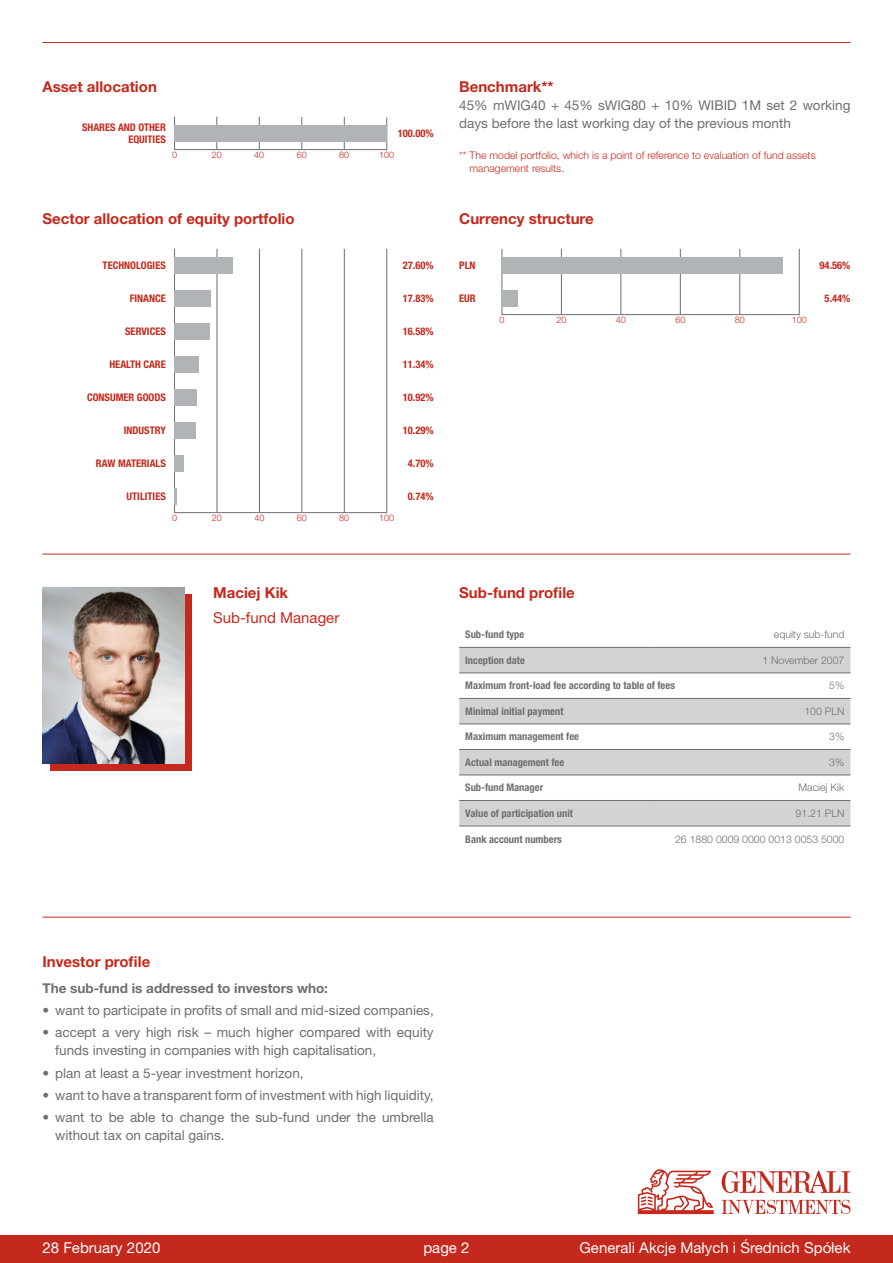
<style>
.page{position:relative;width:893px;height:1263px;background:#fff}
.page>*{position:absolute;margin:0;border:0;box-sizing:border-box;transform-origin:0 0}
.t1{font:700 15px "Helvetica Neue LT Pro";color:#c5281c}
.t2{font:15px "Helvetica Neue LT Pro";color:#fff}
.t3{font:15px "Helvetica Neue LT Pro";color:#c5281c}
.t4{font:13.5px/18px "Helvetica Neue LT Pro";color:#6d6e71}
.t5{font:700 13.5px "Helvetica Neue LT Pro";color:#6d6e71}
.t6{font:700 condensed 10.5px "Helvetica Neue LT Pro";color:#6d6e71}
.t7{font:700 condensed 10.5px/12.6px "Helvetica Neue LT Pro";color:#c5281c;text-align:right}
.t8{font:300 10.5px/12.6px "Helvetica Neue LT Pro";color:#c5281c}
.t9{font:300 10.5px "Helvetica Neue LT Pro";color:#6d6e71}
.t10{font:300 9px "Helvetica Neue LT Pro";color:#c5281c}
</style>
<div class="page">
<hr style="left:43px;top:42px;width:807px;height:1px;background:#c5281c">
<hr style="left:43px;top:554px;width:807px;height:1px;background:#c5281c">
<hr style="left:43px;top:917px;width:807px;height:1px;background:#c5281c">
<hr style="left:217px;top:117px;width:1px;height:33px;background:#6d6e71">
<hr style="left:259px;top:117px;width:1px;height:33px;background:#6d6e71">
<hr style="left:302px;top:117px;width:1px;height:33px;background:#6d6e71">
<hr style="left:344px;top:117px;width:1px;height:33px;background:#6d6e71">
<hr style="left:386px;top:118px;width:1px;height:32px;background:#6d6e71">
<hr style="left:174px;top:117px;width:1px;height:33px;background:#6d6e71">
<hr style="left:174px;top:149px;width:213px;height:1px;background:#6d6e71">
<svg style="left:459px;top:646px;width:391px;height:1px"></svg>
<svg style="left:459px;top:648px;width:391px;height:178px;fill:#d1d3d4"></svg>
<hr style="left:459px;top:647px;width:196px;height:1px;background:#6d6e71">
<hr style="left:655px;top:647px;width:195px;height:1px;background:#6d6e71">
<hr style="left:459px;top:673px;width:196px;height:1px;background:#6d6e71">
<hr style="left:655px;top:673px;width:195px;height:1px;background:#6d6e71">
<hr style="left:459px;top:698px;width:196px;height:1px;background:#6d6e71">
<hr style="left:655px;top:698px;width:195px;height:1px;background:#6d6e71">
<hr style="left:459px;top:724px;width:196px;height:1px;background:#6d6e71">
<hr style="left:655px;top:724px;width:195px;height:1px;background:#6d6e71">
<hr style="left:459px;top:749px;width:196px;height:1px;background:#6d6e71">
<hr style="left:655px;top:749px;width:195px;height:1px;background:#6d6e71">
<hr style="left:459px;top:775px;width:196px;height:1px;background:#6d6e71">
<hr style="left:655px;top:775px;width:195px;height:1px;background:#6d6e71">
<hr style="left:459px;top:800px;width:196px;height:1px;background:#6d6e71">
<hr style="left:655px;top:800px;width:195px;height:1px;background:#6d6e71">
<hr style="left:459px;top:826px;width:196px;height:1px;background:#6d6e71">
<hr style="left:655px;top:826px;width:195px;height:1px;background:#6d6e71">
<div style="left:50px;top:594px;width:142px;height:177px;background:#c5281c"></div>
<img style="left:43px;top:587px;width:141px;height:177px">
<hr style="left:217px;top:249px;width:1px;height:264px;background:#6d6e71">
<hr style="left:259px;top:249px;width:1px;height:264px;background:#6d6e71">
<hr style="left:302px;top:249px;width:1px;height:264px;background:#6d6e71">
<hr style="left:344px;top:249px;width:1px;height:264px;background:#6d6e71">
<hr style="left:386px;top:249px;width:1px;height:264px;background:#6d6e71">
<hr style="left:174px;top:249px;width:1px;height:264px;background:#6d6e71">
<hr style="left:174px;top:512px;width:213px;height:1px;background:#6d6e71">
<hr style="left:561px;top:249px;width:1px;height:66px;background:#6d6e71">
<hr style="left:621px;top:249px;width:1px;height:66px;background:#6d6e71">
<hr style="left:680px;top:249px;width:1px;height:66px;background:#6d6e71">
<hr style="left:739px;top:249px;width:1px;height:66px;background:#6d6e71">
<hr style="left:799px;top:249px;width:1px;height:66px;background:#6d6e71">
<hr style="left:502px;top:249px;width:1px;height:66px;background:#6d6e71">
<hr style="left:502px;top:314px;width:297px;height:1px;background:#6d6e71">
<div style="left:174px;top:125px;width:213px;height:17px;background:#b1b4b6"></div>
<div style="left:502px;top:257px;width:281px;height:17px;background:#b1b4b6"></div>
<div style="left:502px;top:290px;width:16px;height:17px;background:#b1b4b6"></div>
<div style="left:174px;top:257px;width:59px;height:17px;background:#b1b4b6"></div>
<div style="left:174px;top:290px;width:37px;height:17px;background:#b1b4b6"></div>
<div style="left:174px;top:323px;width:35px;height:17px;background:#b1b4b6"></div>
<div style="left:174px;top:356px;width:25px;height:17px;background:#b1b4b6"></div>
<div style="left:174px;top:389px;width:23px;height:17px;background:#b1b4b6"></div>
<div style="left:174px;top:422px;width:22px;height:17px;background:#b1b4b6"></div>
<div style="left:174px;top:455px;width:10px;height:17px;background:#b1b4b6"></div>
<hr style="left:174px;top:488px;width:3px;height:17px;background:#b1b4b6">
<div style="left:0;top:1235px;width:893px;height:28px;background:#c5281c"></div>
<svg style="left:638px;top:1169px;width:76px;height:45px"></svg>
<svg style="left:722px;top:1200px;width:128px;height:14px"></svg>
<svg style="left:722px;top:1171px;width:128px;height:22px"></svg>
<p class="t1" style="left:43px;top:77px;width:116px">Asset allocation</p>
<p class="t7" style="left:82px;top:121px;width:85px">SHARES AND OTHER<br>EQUITIES</p>
<p class="t7" style="left:398px;top:127px;width:37px">100.00%</p>
<p class="t10" style="left:172px;top:149px;width:7px">0</p>
<p class="t10" style="left:212px;top:149px;width:12px">20</p>
<p class="t10" style="left:254px;top:149px;width:12px">40</p>
<p class="t10" style="left:297px;top:149px;width:12px">60</p>
<p class="t10" style="left:339px;top:149px;width:12px">80</p>
<p class="t10" style="left:379px;top:149px;width:17px">100</p>
<p class="t1" style="left:459px;top:77px;width:96px">Benchmark**</p>
<p class="t4" style="left:459px;top:96px;width:393px">45% mWIG40 + 45% sWIG80 + 10% WIBID 1M set 2 working days before the last working day of the previous month</p>
<p class="t8" style="left:470px;top:149px;width:348px;text-indent:-10px">** The model portfolio, which is a point of reference to evaluation of fund assets management results.</p>
<p class="t1" style="left:43px;top:209px;width:254px">Sector allocation of equity portfolio</p>
<p class="t1" style="left:459px;top:209px;width:136px">Currency structure</p>
<p class="t7" style="left:103px;top:259px;width:65px">TECHNOLOGIES</p>
<p class="t7" style="left:130px;top:292px;width:38px">FINANCE</p>
<p class="t7" style="left:125px;top:325px;width:42px">SERVICES</p>
<p class="t7" style="left:109px;top:358px;width:58px">HEALTH CARE</p>
<p class="t7" style="left:87px;top:391px;width:80px">CONSUMER GOODS</p>
<p class="t7" style="left:124px;top:424px;width:44px">INDUSTRY</p>
<p class="t7" style="left:96px;top:457px;width:71px">RAW MATERIALS</p>
<p class="t7" style="left:127px;top:490px;width:41px">UTILITIES</p>
<p class="t10" style="left:172px;top:512px;width:7px">0</p>
<p class="t10" style="left:212px;top:512px;width:12px">20</p>
<p class="t10" style="left:254px;top:512px;width:12px">40</p>
<p class="t10" style="left:297px;top:512px;width:12px">60</p>
<p class="t10" style="left:339px;top:512px;width:12px">80</p>
<p class="t10" style="left:379px;top:512px;width:17px">100</p>
<p class="t7" style="left:403px;top:259px;width:32px">27.60%</p>
<p class="t7" style="left:403px;top:292px;width:32px">17.83%</p>
<p class="t7" style="left:403px;top:325px;width:32px">16.58%</p>
<p class="t7" style="left:403px;top:358px;width:32px">11.34%</p>
<p class="t7" style="left:403px;top:391px;width:32px">10.92%</p>
<p class="t7" style="left:403px;top:424px;width:32px">10.29%</p>
<p class="t7" style="left:408px;top:457px;width:27px">4.70%</p>
<p class="t7" style="left:408px;top:490px;width:27px">0.74%</p>
<p class="t7" style="left:459px;top:259px;width:18px">PLN</p>
<p class="t7" style="left:459px;top:292px;width:18px">EUR</p>
<p class="t10" style="left:499px;top:314px;width:7px">0</p>
<p class="t10" style="left:556px;top:314px;width:12px">20</p>
<p class="t10" style="left:616px;top:314px;width:12px">40</p>
<p class="t10" style="left:675px;top:314px;width:12px">60</p>
<p class="t10" style="left:735px;top:314px;width:12px">80</p>
<p class="t10" style="left:792px;top:314px;width:17px">100</p>
<p class="t7" style="left:820px;top:259px;width:32px">94.56%</p>
<p class="t7" style="left:825px;top:292px;width:27px">5.44%</p>
<p class="t1" style="left:213px;top:583px;width:76px">Maciej Kik</p>
<p class="t3" style="left:213px;top:608px;width:128px">Sub-fund Manager</p>
<p class="t1" style="left:459px;top:583px;width:117px">Sub-fund profile</p>
<p class="t6" style="left:465px;top:628px;width:61px">Sub-fund type</p>
<p class="t9" style="left:774px;top:628px;width:72px">equity sub-fund</p>
<p class="t6" style="left:465px;top:654px;width:61px">Inception date</p>
<p class="t9" style="left:762px;top:654px;width:84px">1 November 2007</p>
<p class="t6" style="left:465px;top:679px;width:211px">Maximum front-load fee according to table of fees</p>
<p class="t9" style="left:829px;top:679px;width:17px">5%</p>
<p class="t6" style="left:465px;top:705px;width:100px">Minimal initial payment</p>
<p class="t9" style="left:804px;top:705px;width:42px">100 PLN</p>
<p class="t6" style="left:465px;top:730px;width:115px">Maximum management fee</p>
<p class="t9" style="left:829px;top:730px;width:17px">3%</p>
<p class="t6" style="left:465px;top:756px;width:101px">Actual management fee</p>
<p class="t9" style="left:829px;top:756px;width:17px">3%</p>
<p class="t6" style="left:465px;top:781px;width:79px">Sub-fund Manager</p>
<p class="t9" style="left:799px;top:781px;width:47px">Maciej Kik</p>
<p class="t6" style="left:465px;top:807px;width:109px">Value of participation unit</p>
<p class="t9" style="left:796px;top:807px;width:50px">91.21 PLN</p>
<p class="t6" style="left:465px;top:832px;width:98px">Bank account numbers</p>
<p class="t9" style="left:675px;top:832px;width:171px">26 1880 0009 0000 0013 0053 5000</p>
<p class="t1" style="left:43px;top:952px;width:109px">Investor profile</p>
<p class="t5" style="left:43px;top:979px;width:287px">The sub-fund is addressed to investors who:</p>
<p class="t4" style="left:43px;top:1001px;width:393px">• want to participate in profits of small and mid-sized companies,</p>
<p class="t4" style="left:55px;top:1023px;width:380px;text-indent:-13px">• accept a very high risk – much higher compared with equity funds investing in companies with high capitalisation,</p>
<p class="t4" style="left:43px;top:1063px;width:263px">• plan at least a 5-year investment horizon,</p>
<p class="t4" style="left:43px;top:1086px;width:393px">• want to have a transparent form of investment with high liquidity,</p>
<p class="t4" style="left:55px;top:1108px;width:380px;text-indent:-13px">• want to be able to change the sub-fund under the umbrella without tax on capital gains.</p>
<p class="t2" style="left:43px;top:1238px;width:119px">28 February 2020</p>
<p class="t2" style="left:423px;top:1238px;width:48px">page 2</p>
<p class="t2" style="left:580px;top:1238px;width:272px">Generali Akcje Małych i Średnich Spółek</p>
</div>
